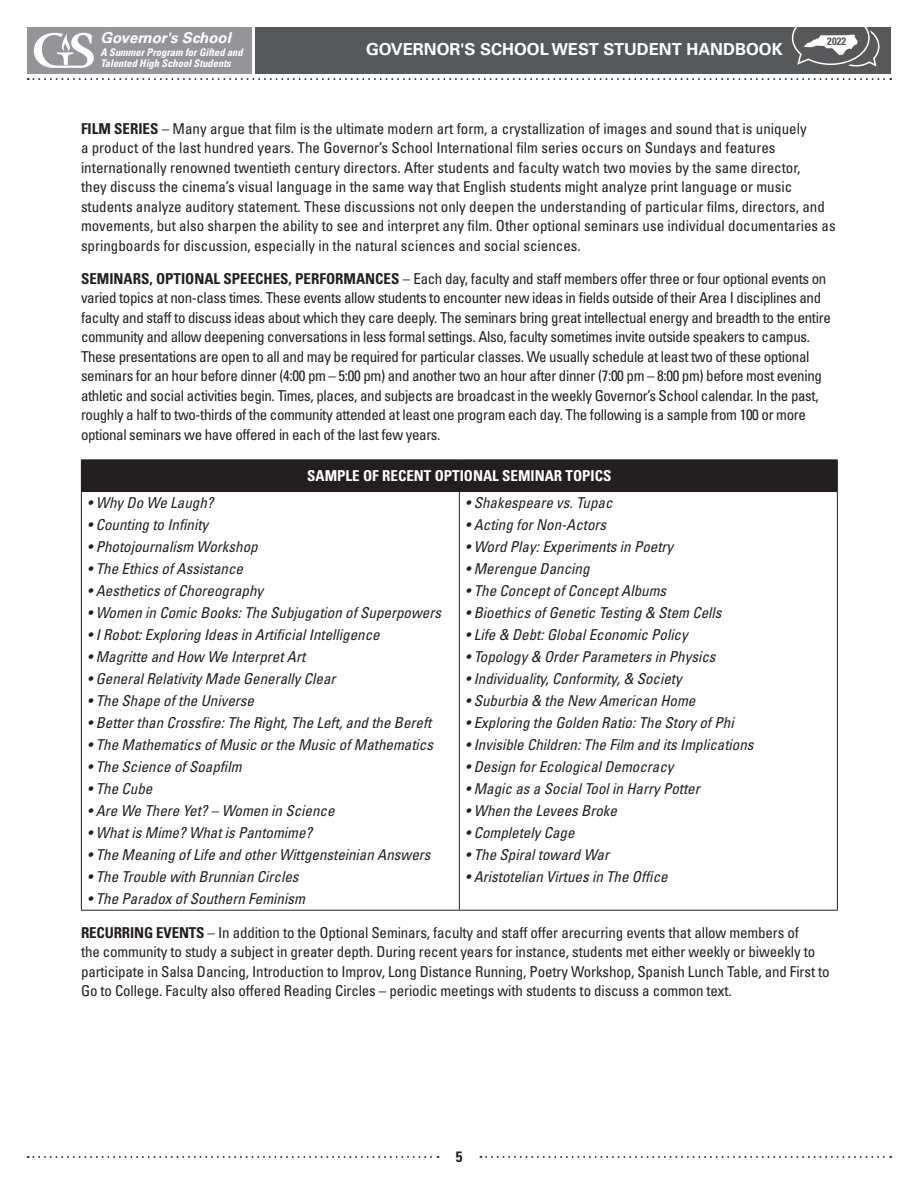
<style>
.page{position:relative;width:918px;height:1188px;background:#fff}
.page>*{position:absolute;margin:0;border:0;box-sizing:border-box;transform-origin:0 0}
.t1{font:700 16.5px "Univers LT Std";color:#fff}
.GSW_Body{font:condensed 15px/19.5px "Univers LT Std";letter-spacing:-.01em;color:#231f20}
.BODY{font:italic condensed 15px "Univers LT Std";color:#231f20}
.BODY-2{font:700 condensed 15px "Univers LT Std";color:#fff}
.t2{font:italic 700 15px "Univers LT Std";color:#fff}
.t3{font:700 condensed 15px "Univers LT Std";color:#231f20}
.t4{font:700 condensed 10.65px "Univers LT Std";color:#57585a}
.t5{font:italic 700 condensed 10.5px/11.2px "Univers LT Std";color:#fff}
.s1{font-weight:700}
</style>
<div class="page">
<div style="left:27px;top:27px;width:225px;height:47px;background:#939598"></div>
<svg style="left:34px;top:33px;width:60px;height:35px"></svg>
<div style="left:256px;top:27px;width:635px;height:47px;background:#57585a"></div>
<svg style="left:28px;top:78px;width:863px;height:2px"></svg>
<svg style="left:480px;top:1156px;width:411px;height:2px"></svg>
<svg style="left:28px;top:1156px;width:411px;height:2px"></svg>
<svg style="left:792px;top:27px;width:88px;height:40px"></svg>
<div style="left:81px;top:460px;width:756px;height:32px;background:#231f20"></div>
<hr style="left:81px;top:492px;width:1px;height:418px;background:#231f20">
<hr style="left:459px;top:492px;width:1px;height:418px;background:#231f20">
<hr style="left:837px;top:492px;width:1px;height:418px;background:#231f20">
<hr style="left:81px;top:910px;width:378px;height:1px;background:#231f20">
<hr style="left:459px;top:910px;width:379px;height:1px;background:#231f20">
<hr style="left:81px;top:459px;width:378px;height:1px;background:#231f20">
<hr style="left:459px;top:459px;width:379px;height:1px;background:#231f20">
<hr style="left:837px;top:460px;width:1px;height:31px;background:#231f20">
<hr style="left:459px;top:491px;width:379px;height:1px;background:#231f20">
<p class="t2" style="left:100px;top:29px;width:132px">Governor's School</p>
<p class="t5" style="left:100px;top:47px;width:144px">A Summer Program for Gifted and<br>Talented High School Students</p>
<p class="t1" style="left:366px;top:40px;width:418px">GOVERNOR'S SCHOOL WEST STUDENT HANDBOOK</p>
<p class="t4" style="left:827px;top:35px;width:21px">2022</p>
<p class="GSW_Body" style="left:81px;top:119px;width:756px"><span class="s1">FILM SERIES</span> – Many argue that film is the ultimate modern art form, a crystallization of images and sound that is uniquely<br>a product of the last hundred years. The Governor’s School International film series occurs on Sundays and features internationally renowned twentieth century directors. After students and faculty watch two movies by the same director,<br>they discuss the cinema’s visual language in the same way that English students might analyze print language or music students analyze auditory statement. These discussions not only deepen the understanding of particular films, directors, and movements, but also sharpen the ability to see and interpret any film. Other optional seminars use individual documentaries as springboards for discussion, especially in the natural sciences and social sciences.</p>
<p class="GSW_Body" style="left:81px;top:269px;width:751px"><span class="s1">SEMINARS, OPTIONAL SPEECHES, PERFORMANCES</span> – Each day, faculty and staff members offer three or four optional events on varied topics at non-class times. These events allow students to encounter new ideas in fields outside of their Area I disciplines and faculty and staff to discuss ideas about which they care deeply. The seminars bring great intellectual energy and breadth to the entire community and allow deepening conversations in less formal settings. Also, faculty sometimes invite outside speakers to campus.<br>These presentations are open to all and may be required for particular classes. We usually schedule at least two of these optional seminars for an hour before dinner (4:00 pm – 5:00 pm) and another two an hour after dinner (7:00 pm – 8:00 pm) before most evening athletic and social activities begin. Times, places, and subjects are broadcast in the weekly Governor’s School calendar. In the past, roughly a half to two-thirds of the community attended at least one program each day. The following is a sample from 100 or more optional seminars we have offered in each of the last few years.</p>
<p class="BODY-2" style="left:307px;top:467px;width:306px">SAMPLE OF RECENT OPTIONAL SEMINAR TOPICS</p>
<p class="BODY" style="left:87px;top:494px;width:128px">• Why Do We Laugh?</p>
<p class="BODY" style="left:87px;top:516px;width:122px">• Counting to Infinity</p>
<p class="BODY" style="left:87px;top:538px;width:172px">• Photojournalism Workshop</p>
<p class="BODY" style="left:87px;top:560px;width:157px">• The Ethics of Assistance</p>
<p class="BODY" style="left:87px;top:582px;width:177px">• Aesthetics of Choreography</p>
<p class="BODY" style="left:87px;top:603px;width:355px">• Women in Comic Books: The Subjugation of Superpowers</p>
<p class="BODY" style="left:87px;top:625px;width:294px">• I Robot: Exploring Ideas in Artificial Intelligence</p>
<p class="BODY" style="left:87px;top:647px;width:219px">• Magritte and How We Interpret Art</p>
<p class="BODY" style="left:87px;top:669px;width:250px">• General Relativity Made Generally Clear</p>
<p class="BODY" style="left:87px;top:691px;width:168px">• The Shape of the Universe</p>
<p class="BODY" style="left:87px;top:713px;width:346px">• Better than Crossfire: The Right, The Left, and the Bereft</p>
<p class="BODY" style="left:87px;top:735px;width:347px">• The Mathematics of Music or the Music of Mathematics</p>
<p class="BODY" style="left:87px;top:757px;width:156px">• The Science of Soapfilm</p>
<p class="BODY" style="left:87px;top:779px;width:66px">• The Cube</p>
<p class="BODY" style="left:87px;top:801px;width:249px">• Are We There Yet? – Women in Science</p>
<p class="BODY" style="left:87px;top:823px;width:226px">• What is Mime? What is Pantomime?</p>
<p class="BODY" style="left:87px;top:845px;width:345px">• The Meaning of Life and other Wittgensteinian Answers</p>
<p class="BODY" style="left:87px;top:867px;width:213px">• The Trouble with Brunnian Circles</p>
<p class="BODY" style="left:87px;top:889px;width:219px">• The Paradox of Southern Feminism</p>
<p class="BODY" style="left:465px;top:494px;width:149px">• Shakespeare vs. Tupac</p>
<p class="BODY" style="left:465px;top:516px;width:142px">• Acting for Non-Actors</p>
<p class="BODY" style="left:465px;top:538px;width:209px">• Word Play: Experiments in Poetry</p>
<p class="BODY" style="left:465px;top:560px;width:126px">• Merengue Dancing</p>
<p class="BODY" style="left:465px;top:582px;width:202px">• The Concept of Concept Albums</p>
<p class="BODY" style="left:465px;top:603px;width:258px">• Bioethics of Genetic Testing &amp; Stem Cells</p>
<p class="BODY" style="left:465px;top:625px;width:224px">• Life &amp; Debt: Global Economic Policy</p>
<p class="BODY" style="left:465px;top:647px;width:252px">• Topology &amp; Order Parameters in Physics</p>
<p class="BODY" style="left:465px;top:669px;width:218px">• Individuality, Conformity, &amp; Society</p>
<p class="BODY" style="left:465px;top:691px;width:231px">• Suburbia &amp; the New American Home</p>
<p class="BODY" style="left:465px;top:713px;width:270px">• Exploring the Golden Ratio: The Story of Phi</p>
<p class="BODY" style="left:465px;top:735px;width:290px">• Invisible Children: The Film and its Implications</p>
<p class="BODY" style="left:465px;top:757px;width:210px">• Design for Ecological Democracy</p>
<p class="BODY" style="left:465px;top:779px;width:236px">• Magic as a Social Tool in Harry Potter</p>
<p class="BODY" style="left:465px;top:801px;width:153px">• When the Levees Broke</p>
<p class="BODY" style="left:465px;top:823px;width:111px">• Completely Cage</p>
<p class="BODY" style="left:465px;top:845px;width:145px">• The Spiral toward War</p>
<p class="BODY" style="left:465px;top:867px;width:204px">• Aristotelian Virtues in The Office</p>
<p class="GSW_Body" style="left:81px;top:922px;width:750px"><span class="s1">RECURRING EVENTS</span> – In addition to the Optional Seminars, faculty and staff offer arecurring events that allow members of<br>the community to study a subject in greater depth. During recent years for instance, students met either weekly or biweekly to participate in Salsa Dancing, Introduction to Improv, Long Distance Running, Poetry Workshop, Spanish Lunch Table, and First to Go to College. Faculty also offered Reading Circles – periodic meetings with students to discuss a common text.</p>
<p class="t3" style="left:456px;top:1148px;width:8px">5</p>
</div>
